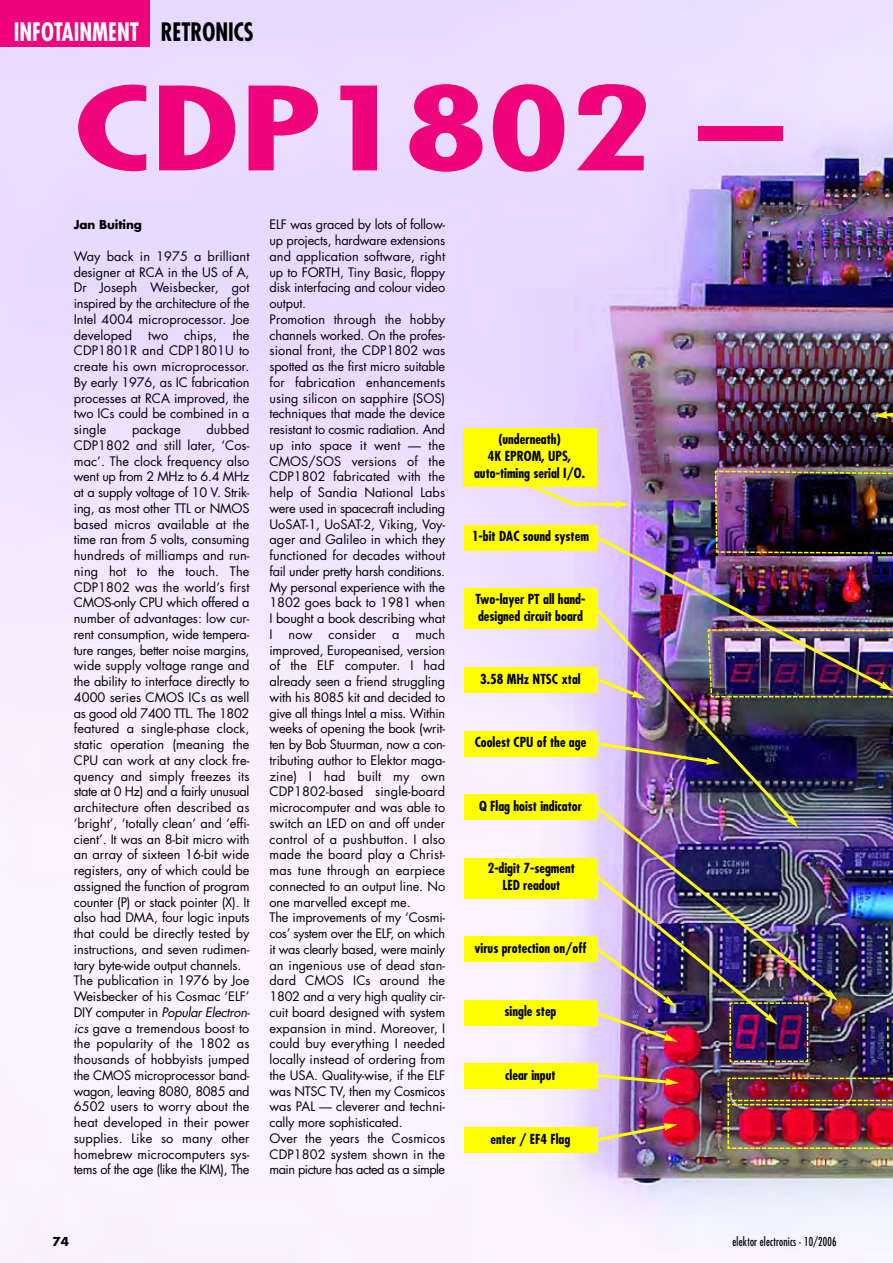
<style>
.page{position:relative;width:893px;height:1263px;background:#fff}
.page>*{position:absolute;margin:0;border:0;box-sizing:border-box;transform-origin:0 0}
.t1{font:700 condensed 112.5px "Futura";color:#ef047e;scale:1.5 1}
.t2{font:700 condensed 24.75px "Futura";color:#fff;scale:.9 1}
.t3{font:700 condensed 13.5px/17.1px "Futura";color:#000;text-align:center}
.t4{font:12.75px/15.8px "Futura";letter-spacing:-.005em;color:#000}
.t5{font:condensed 12px "Futura";letter-spacing:.02em;color:#000;scale:.9 1}
.t6{font:700 12px "Futura";letter-spacing:-.015em;color:#000}
.s1{color:#000}
.s2{font-style:italic}
</style>
<div class="page">
<img style="left:0;top:0;width:892px;height:1263px">
<div style="left:0;top:0;width:149px;height:46px;background:#ef047e"></div>
<img style="left:591px;top:533px;width:296px;height:96px">
<img style="left:590px;top:603px;width:205px;height:198px">
<img style="left:592px;top:740px;width:128px;height:25px">
<img style="left:590px;top:801px;width:243px;height:197px">
<svg style="left:824px;top:989px;width:14px;height:12px"></svg>
<img style="left:726px;top:1077px;width:166px;height:73px">
<svg style="left:590px;top:674px;width:55px;height:25px"></svg>
<svg style="left:597px;top:1072px;width:82px;height:14px"></svg>
<img style="left:592px;top:1123px;width:85px;height:21px">
<img style="left:589px;top:871px;width:220px;height:192px">
<img style="left:714px;top:470px;width:178px;height:86px">
<svg style="left:873px;top:392px;width:19px;height:27px"></svg>
<hr style="left:573px;top:503px;width:44px;height:3px;background:#ff0">
<svg style="left:615px;top:500px;width:14px;height:8px"></svg>
<img style="left:706px;top:629px;width:186px;height:69px">
<svg style="left:526px;top:487px;width:52px;height:21px"></svg>
<div style="left:463px;top:525px;width:134px;height:25px;background:#ff0"></div>
<div style="left:463px;top:588px;width:134px;height:41px;background:#ff0"></div>
<div style="left:463px;top:731px;width:134px;height:25px;background:#ff0"></div>
<div style="left:463px;top:794px;width:134px;height:26px;background:#ff0"></div>
<div style="left:463px;top:667px;width:134px;height:26px;background:#ff0"></div>
<div style="left:463px;top:936px;width:134px;height:26px;background:#ff0"></div>
<div style="left:463px;top:1000px;width:134px;height:25px;background:#ff0"></div>
<div style="left:463px;top:1064px;width:134px;height:25px;background:#ff0"></div>
<div style="left:463px;top:1127px;width:134px;height:26px;background:#ff0"></div>
<div style="left:464px;top:858px;width:134px;height:40px;background:#ff0"></div>
<div style="left:463px;top:428px;width:133px;height:59px;background:#ff0"></div>
<h2 class="t2" style="left:14px;top:21px;width:268px">INFOTAINMENT <span class="s1">RETRONICS</span></h2>
<h1 class="t1" style="left:74px;top:80px;width:474px">CDP1802 –</h1>
<p class="t6" style="left:74px;top:219px;width:70px">Jan Buiting</p>
<p class="t4" style="left:74px;top:249px;width:177px;text-align:justify">Way back in 1975 a brilliant designer at RCA in the US of A, Dr Joseph Weisbecker, got inspired by the architecture of the Intel 4004 microprocessor. Joe developed two chips, the CDP1801R and CDP1801U to create his own microprocessor.<br>By early 1976, as IC fabrication processes at RCA improved, the two ICs could be combined in a single</p>
<p class="t4" style="left:74px;top:423px;width:178px;text-indent:133px">dubbed<br>CDP1802 and still later, ‘Cos&shy;mac’. The clock frequency also went up from 2 MHz to 6.4 MHz at a supply voltage of 10 V. Strik&shy;ing, as most other TTL or NMOS based micros available at the time ran from 5 volts, consuming hundreds of milliamps and run&shy;ning hot to the touch. The<br>CDP1802 was the world’s first<br>CMOS-only CPU which offered a number of advantages: low cur&shy;rent consumption, wide tempera&shy;ture ranges, better noise margins, wide supply voltage range and the ability to interface directly to<br>4000 series CMOS ICs as well as good old 7400 TTL. The 1802 featured a single-phase clock, static operation (meaning the<br>CPU can work at any clock fre&shy;quency and simply freezes its state at 0 Hz) and a fairly unusual architecture often described as ‘bright’, ‘totally clean’ and ‘effi&shy;cient’. It was an 8-bit micro with an array of sixteen 16-bit wide registers, any of which could be assigned the function of program counter (P) or stack pointer (X). It also had DMA, four logic inputs that could be directly tested by instructions, and seven rudimen&shy;tary byte-wide output channels.<br>The publication in 1976 by Joe<br>Weisbecker of his Cosmac ‘ELF’<br>DIY computer in <span class="s2">Popular Electron&shy;ics</span> gave a tremendous boost to the popularity of the 1802 as thousands of hobbyists jumped the CMOS microprocessor band&shy;wagon, leaving 8080, 8085 and<br>6502 users to worry about the heat developed in their power supplies. Like so many other homebrew microcomputers sys&shy;tems of the age (like the KIM), The</p>
<p class="t4" style="left:132px;top:423px;width:50px">package</p>
<p class="t4" style="left:269px;top:218px;width:177px">ELF was graced by lots of follow&shy;up projects, hardware extensions and application software, right up to FORTH, Tiny Basic, floppy disk interfacing and colour video output.<br>Promotion through the hobby channels worked. On the profes&shy;sional front, the CDP1802 was spotted as the first micro suitable for fabrication enhancements using silicon on sapphire (SOS) techniques that made the device resistant to cosmic radiation. And up into space it went — the<br>CMOS/SOS versions of the<br>CDP1802 fabricated with the help of Sandia National Labs were used in spacecraft including<br>UoSAT-1, UoSAT-2, Viking, Voy&shy;ager and Galileo in which they functioned for decades without fail under pretty harsh conditions.<br>My personal experience with the<br>1802 goes back to 1981 when<br>I bought a book describing what<br>I</p>
<p class="t4" style="left:269px;top:627px;width:177px;text-indent:146px">much improved, Europeanised, version of the ELF computer. I had already seen a friend struggling with his 8085 kit and decided to give all things Intel a miss. Within weeks of opening the book (writ&shy;ten by Bob Stuurman, now a con&shy;tributing author to Elektor maga&shy;zine) I had built my own<br>CDP1802-based single-board microcomputer and was able to switch an LED on and off under control of a pushbutton. I also made the board play a Christ&shy;mas tune through an earpiece connected to an output line. No one marvelled except me.<br>The improvements of my ‘Cosmi&shy;cos’ system over the ELF, on which it was clearly based, were mainly an ingenious use of dead stan&shy;dard CMOS ICs around the<br>1802 and a very high quality cir&shy;cuit board designed with system expansion in mind. Moreover, I could buy everything I needed locally instead of ordering from the USA. Quality-wise, if the ELF was NTSC TV, then my Cosmicos was PAL — cleverer and techni&shy;cally more sophisticated.<br>Over the years the Cosmicos<br>CDP1802 system shown in the main picture has acted as a simple</p>
<p class="t4" style="left:288px;top:627px;width:25px">now</p>
<p class="t4" style="left:328px;top:627px;width:49px">consider</p>
<p class="t4" style="left:392px;top:627px;width:9px">a</p>
<p class="t3" style="left:474px;top:432px;width:112px">(underneath)<br>4K EPROM, UPS, auto-timing serial I/O.</p>
<p class="t3" style="left:472px;top:529px;width:118px">1-bit DAC sound system</p>
<p class="t3" style="left:475px;top:592px;width:111px;text-align:left">Two-layer PT all hand&shy;designed circuit board</p>
<p class="t3" style="left:480px;top:672px;width:102px">3.58 MHz NTSC xtal</p>
<p class="t3" style="left:474px;top:735px;width:113px">Coolest CPU of the age</p>
<p class="t3" style="left:479px;top:799px;width:104px">Q Flag hoist indicator</p>
<p class="t3" style="left:487px;top:861px;width:89px">2-digit 7-segment<br>LED readout</p>
<p class="t3" style="left:474px;top:941px;width:114px">virus protection on/off</p>
<p class="t3" style="left:504px;top:1004px;width:53px">single step</p>
<p class="t3" style="left:505px;top:1068px;width:52px">clear input</p>
<p class="t3" style="left:490px;top:1131px;width:81px">enter / EF4 Flag</p>
<p class="t6" style="left:53px;top:1236px;width:18px">74</p>
<p class="t5" style="left:732px;top:1236px;width:117px">elektor electronics - 10/2006</p>
</div>
